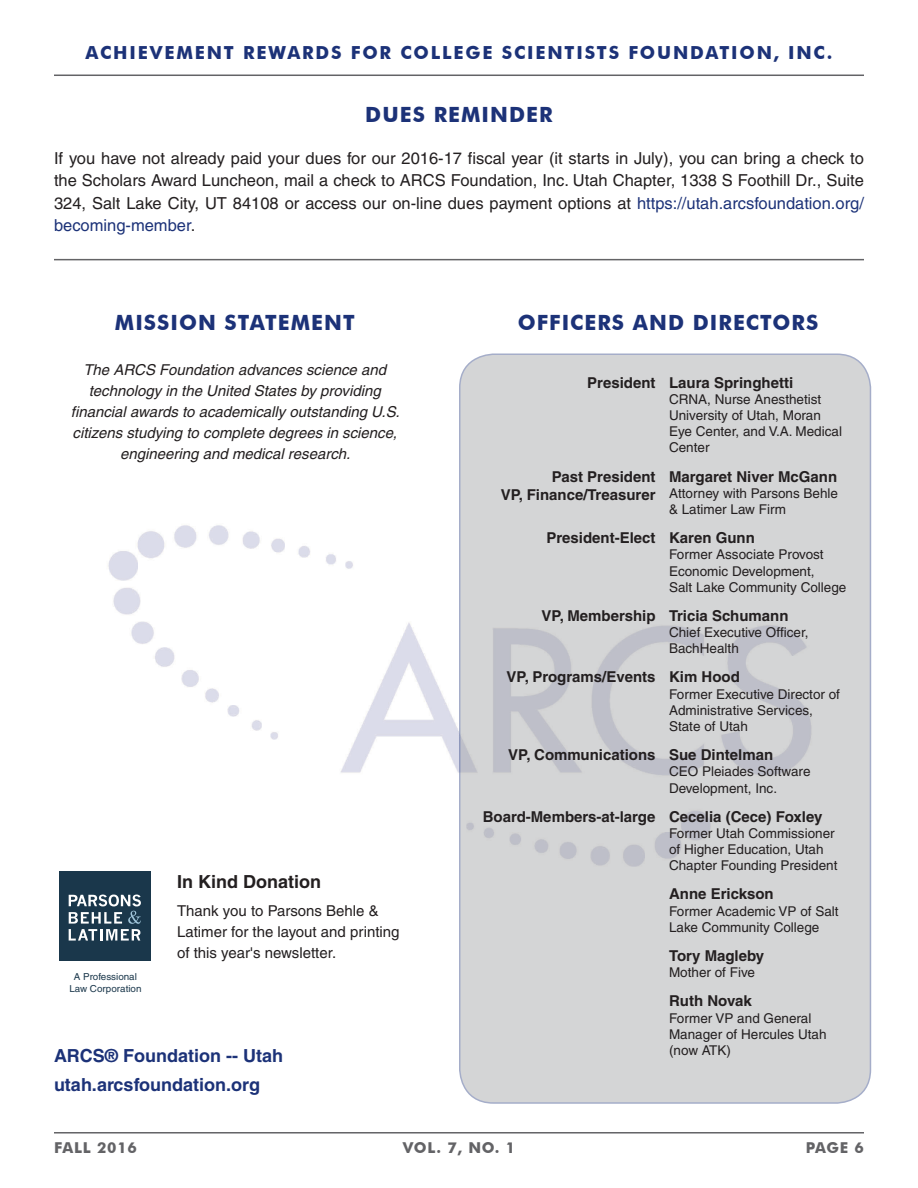
<style>
.page{position:relative;width:918px;height:1188px;background:#fff}
.page>*{position:absolute;margin:0;border:0;box-sizing:border-box;transform-origin:0 0}
.t1{font:700 21px "Futura BT";letter-spacing:.05em;color:#1c3278}
.t2{font:700 18px "Futura BT";letter-spacing:.1em;color:#1c3278}
.t3{font:700 18px "Helvetica CE";color:#1c3278}
.t4{font:700 18px "Helvetica CE";color:#231f20}
.t5{font:16.5px/22.5px "Helvetica CE";color:#231f20;text-align:justify}
.t6{font:700 15px "Helvetica CE";color:#231f20}
.t7{font:italic 15px/21px "Helvetica CE";color:#231f20;text-align:center}
.t8{font:15px/21px "Helvetica CE";color:#231f20}
.t9{font:700 15px "Futura BT";letter-spacing:.05em;color:#636366}
.t10{font:13.5px/16.2px "Helvetica CE";color:#231f20}
.t11{font:9.6px/11.6px "Helvetica CE";color:#1a374b;text-align:center}
.s1{color:#1c3278}
</style>
<div class="page">
<img style="left:108px;top:525px;width:351px;height:248px">
<div style="left:460px;top:354px;width:410px;height:749px;background:#d4d5d6;border-radius:34px"></div>
<div style="left:459px;top:353px;width:412px;height:751px;border:2px solid #1c3278;border-radius:34px"></div>
<hr style="left:54px;top:75px;width:810px;height:1px;background:#636366">
<hr style="left:54px;top:1132px;width:810px;height:2px;background:#636366">
<hr style="left:54px;top:259px;width:810px;height:1px;background:#636366">
<div style="left:59px;top:871px;width:92px;height:90px;background:#1a374b"></div>
<svg style="left:69px;top:895px;width:72px;height:46px"></svg>
<p class="t2" style="left:86px;top:42px;width:748px">ACHIEVEMENT REWARDS FOR COLLEGE SCIENTISTS FOUNDATION, INC.</p>
<p class="t1" style="left:365px;top:102px;width:189px">DUES REMINDER</p>
<p class="t5" style="left:54px;top:147px;width:812px">If you have not already paid your dues for our 2016-17 fiscal year (it starts in July), you can bring a check to the Scholars Award Luncheon, mail a check to ARCS Foundation, Inc. Utah Chapter, 1338 S Foothill Dr., Suite 324, Salt Lake City, UT 84108 or access our on-line dues payment options at <span class="s1">https://utah.arcsfoundation.org/ becoming-member</span>.</p>
<p class="t1" style="left:115px;top:310px;width:241px">MISSION STATEMENT</p>
<p class="t7" style="left:71px;top:359px;width:330px">The ARCS Foundation advances science and technology in the United States by providing financial awards to academically outstanding U.S. citizens studying to complete degrees in science, engineering and medical research.</p>
<p class="t11" style="left:69px;top:971px;width:74px">A Professional<br>Law Corporation</p>
<p class="t4" style="left:177px;top:871px;width:146px">In Kind Donation</p>
<p class="t8" style="left:177px;top:900px;width:224px">Thank you to Parsons Behle &amp;<br>Latimer for the layout and printing of this year's newsletter.</p>
<p class="t3" style="left:54px;top:1045px;width:231px">ARCS® Foundation -- Utah</p>
<p class="t3" style="left:54px;top:1073px;width:208px">utah.arcsfoundation.org</p>
<p class="t1" style="left:518px;top:310px;width:302px">OFFICERS AND DIRECTORS</p>
<p class="t6" style="left:587px;top:373px;width:70px">President</p>
<p class="t6" style="left:669px;top:373px;width:126px">Laura Springhetti</p>
<p class="t10" style="left:669px;top:391px;width:174px">CRNA, Nurse Anesthetist<br>University of Utah, Moran<br>Eye Center, and V.A. Medical<br>Center</p>
<p class="t6" style="left:552px;top:467px;width:105px">Past President</p>
<p class="t6" style="left:501px;top:485px;width:156px">VP, Finance/Treasurer</p>
<p class="t6" style="left:669px;top:467px;width:170px">Margaret Niver McGann</p>
<p class="t10" style="left:669px;top:485px;width:171px">Attorney with Parsons Behle &amp; Latimer Law Firm</p>
<p class="t6" style="left:546px;top:529px;width:111px">President-Elect</p>
<p class="t6" style="left:669px;top:529px;width:87px">Karen Gunn</p>
<p class="t10" style="left:669px;top:546px;width:156px">Former Associate Provost</p>
<p class="t10" style="left:669px;top:563px;width:179px">Economic Development,<br>Salt Lake Community College</p>
<p class="t6" style="left:541px;top:606px;width:116px">VP, Membership</p>
<p class="t6" style="left:669px;top:606px;width:121px">Tricia Schumann</p>
<p class="t10" style="left:669px;top:624px;width:141px">Chief Executive Officer,<br>BachHealth</p>
<p class="t6" style="left:507px;top:668px;width:151px">VP, Programs/Events</p>
<p class="t6" style="left:669px;top:668px;width:72px">Kim Hood</p>
<p class="t10" style="left:669px;top:686px;width:172px">Former Executive Director of<br>Administrative Services,</p>
<p class="t10" style="left:669px;top:718px;width:80px">State of Utah</p>
<p class="t6" style="left:508px;top:746px;width:149px">VP, Communications</p>
<p class="t6" style="left:669px;top:746px;width:106px">Sue Dintelman</p>
<p class="t10" style="left:669px;top:764px;width:143px">CEO Pleiades Software<br>Development, Inc.</p>
<p class="t6" style="left:483px;top:807px;width:174px">Board-Members-at-large</p>
<p class="t6" style="left:669px;top:807px;width:155px">Cecelia (Cece) Foxley</p>
<p class="t10" style="left:669px;top:825px;width:170px">Former Utah Commissioner of Higher Education, Utah<br>Chapter Founding President</p>
<p class="t6" style="left:669px;top:885px;width:106px">Anne Erickson</p>
<p class="t10" style="left:669px;top:903px;width:171px">Former Academic VP of Salt<br>Lake Community College</p>
<p class="t6" style="left:669px;top:947px;width:97px">Tory Magleby</p>
<p class="t10" style="left:669px;top:964px;width:87px">Mother of Five</p>
<p class="t6" style="left:669px;top:992px;width:84px">Ruth Novak</p>
<p class="t10" style="left:669px;top:1010px;width:159px">Former VP and General<br>Manager of Hercules Utah (now ATK)</p>
<p class="t9" style="left:54px;top:1139px;width:84px">FALL 2016</p>
<p class="t9" style="left:806px;top:1139px;width:60px">PAGE 6</p>
<p class="t9" style="left:403px;top:1139px;width:114px">VOL. 7, NO. 1</p>
</div>
